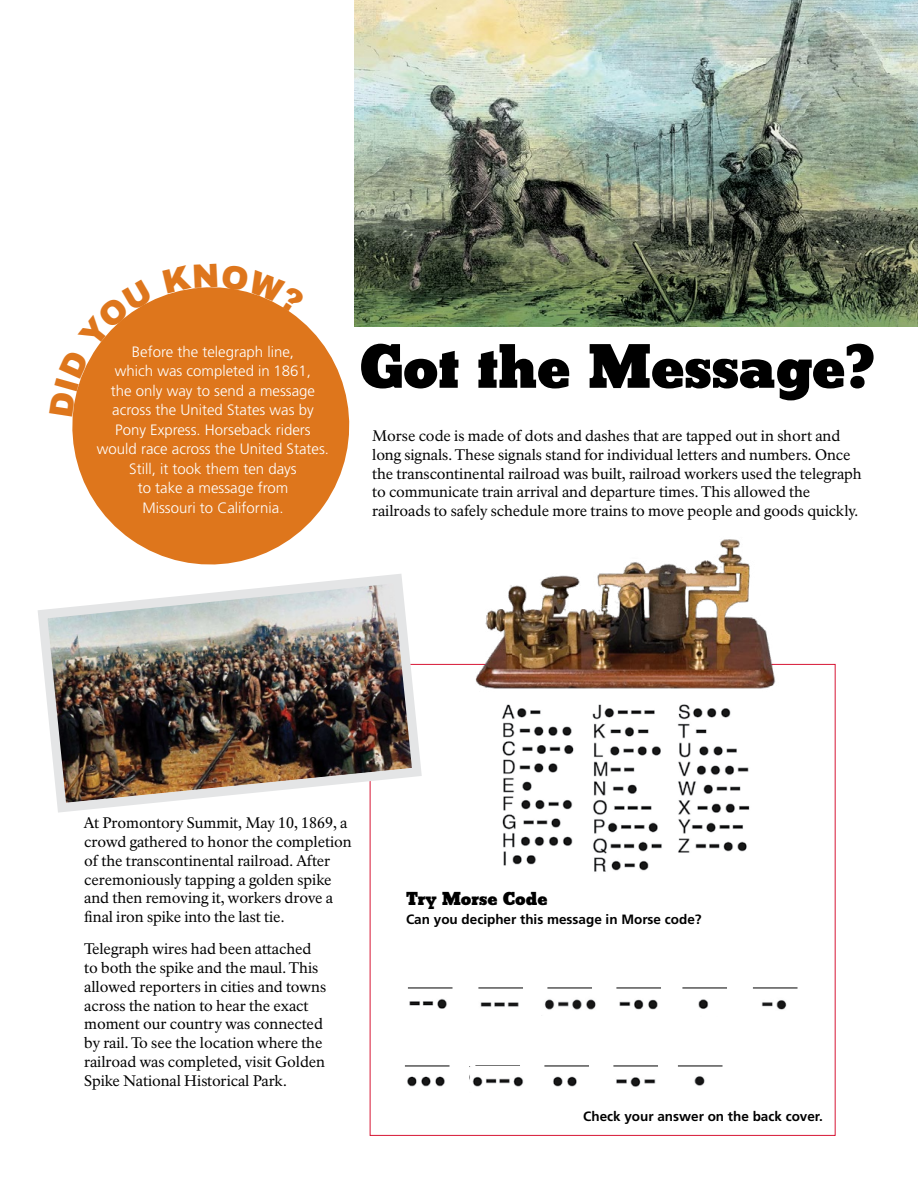
<style>
.page{position:relative;width:918px;height:1188px;background:#fff}
.page>*{position:absolute;margin:0;border:0;box-sizing:border-box;transform-origin:0 0}
.t1{font:700 60px "Beton CG Extra";color:#000}
.t2{font:700 18px "Beton CG Extra";color:#000}
.t3{font:15px/18.8px "NPS Rawlinson OT";letter-spacing:-.005em;color:#000}
.t4{font:300 15px/19.5px "H Frutiger LT Std";color:#fff;text-align:center}
.t5{font:700 13.5px "Frutiger LT Std";color:#000}
.t6{font:700 13.5px "Frutiger";color:#000}
</style>
<div class="page">
<img style="left:354px;top:0;width:564px;height:326px">
<div style="left:370px;top:664px;width:466px;height:472px;background:#fff;border:1px solid #d71635"></div>
<img style="left:40px;top:633px;width:387px;height:185px">
<svg style="left:38px;top:188px;width:392px;height:445px"></svg>
<hr style="left:408px;top:988px;width:45px;height:1px;background:#000">
<hr style="left:478px;top:988px;width:45px;height:1px;background:#000">
<hr style="left:547px;top:988px;width:45px;height:1px;background:#000">
<hr style="left:616px;top:988px;width:45px;height:1px;background:#000">
<hr style="left:682px;top:988px;width:45px;height:1px;background:#000">
<hr style="left:753px;top:988px;width:45px;height:1px;background:#000">
<hr style="left:678px;top:1066px;width:45px;height:1px;background:#000">
<hr style="left:613px;top:1066px;width:45px;height:1px;background:#000">
<hr style="left:544px;top:1066px;width:45px;height:1px;background:#000">
<hr style="left:475px;top:1066px;width:45px;height:1px;background:#000">
<hr style="left:405px;top:1066px;width:45px;height:1px;background:#000">
<svg style="left:54px;top:268px;width:314px;height:315px;fill:#de761c"></svg>
<img style="left:501px;top:704px;width:249px;height:168px">
<img style="left:475px;top:539px;width:317px;height:150px">
<img style="left:409px;top:998px;width:38px;height:11px">
<img style="left:480px;top:1002px;width:39px;height:5px">
<img style="left:544px;top:999px;width:52px;height:11px">
<img style="left:619px;top:999px;width:39px;height:11px">
<img style="left:698px;top:999px;width:11px;height:10px">
<img style="left:761px;top:1000px;width:26px;height:10px">
<img style="left:407px;top:1076px;width:38px;height:11px">
<img style="left:472px;top:1076px;width:52px;height:11px">
<img style="left:553px;top:1076px;width:24px;height:11px">
<img style="left:616px;top:1077px;width:40px;height:10px">
<img style="left:694px;top:1076px;width:11px;height:10px">
<svg style="left:50px;top:280px;width:103px;height:137px"></svg>
<svg style="left:163px;top:264px;width:142px;height:50px"></svg>
<p class="t4" style="left:97px;top:342px;width:234px">Before the telegraph line,<br>which was completed in 1861,<br>the only way to send a message across the United States was by<br>Pony Express. Horseback riders would race across the United States.<br>Still, it took them ten days<br>to take a message from<br>Missouri to California.</p>
<h1 class="t1" style="left:359px;top:328px;width:517px">Got the Message?</h1>
<p class="t3" style="left:372px;top:427px;width:491px">Morse code is made of dots and dashes that are tapped out in short and long signals. These signals stand for individual letters and numbers. Once the transcontinental railroad was built, railroad workers used the telegraph to communicate train arrival and departure times. This allowed the railroads to safely schedule more trains to move people and goods quickly.</p>
<p class="t3" style="left:84px;top:814px;width:269px">At Promontory Summit, May 10, 1869, a crowd gathered to honor the completion of the transcontinental railroad. After ceremoniously tapping a golden spike and then removing it, workers drove a fnal iron spike into the last tie.</p>
<p class="t3" style="left:84px;top:940px;width:244px">Telegraph wires had been attached to both the spike and the maul. This allowed reporters in cities and towns across the nation to hear the exact moment our country was connected by rail. To see the location where the railroad was completed, visit Golden Spike National Historical Park.</p>
<h1 class="t2" style="left:406px;top:887px;width:143px">Try Morse Code</h1>
<p class="t5" style="left:406px;top:911px;width:297px">Can you decipher this message in Morse code?</p>
<p class="t6" style="left:583px;top:1109px;width:241px">Check your answer on the back cover.</p>
</div>
